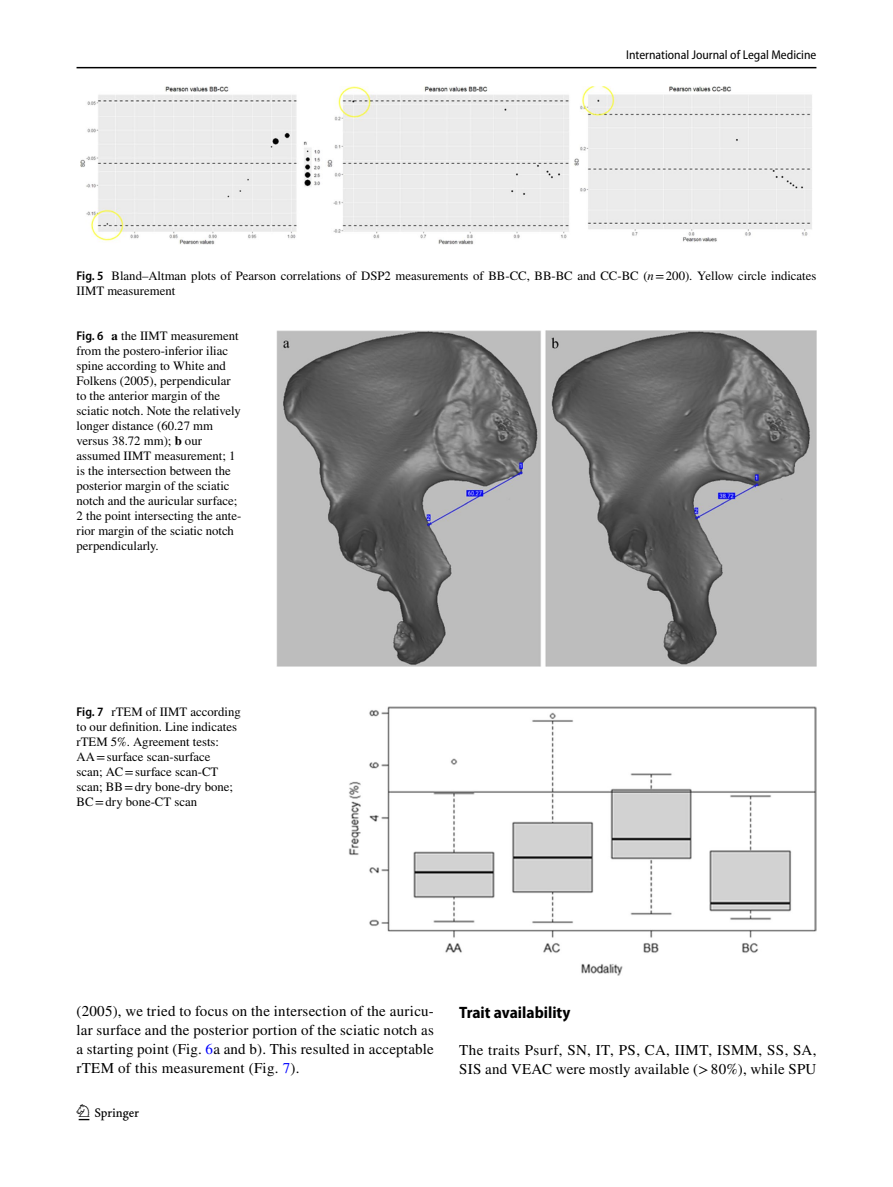
<style>
.page{position:relative;width:893px;height:1187px;background:#fff}
.page>*{position:absolute;margin:0;border:0;box-sizing:border-box;transform-origin:0 0}
.t1{font:22.5px "Springnew Regular 2";color:#000}
.t2{font:700 semi-condensed 16.5px "Myriad Pro";color:#000}
.t3{font:15px/18.8px "STIX";letter-spacing:.015em;color:#000;text-align:justify}
.t4{font:12.75px/15px "STIX";color:#000}
.t5{font:semi-condensed 12.75px "Myriad Pro";color:#000}
.s1{font-family:"Myriad Pro";font-weight:600;font-stretch:semi-condensed}
.s2{font-style:italic}
.s3{font-weight:700}
.s4{color:#00f}
</style>
<div class="page">
<hr style="left:77px;top:67px;width:739px;height:1px;background:#000">
<img style="left:81px;top:87px;width:731px;height:157px">
<img style="left:276px;top:331px;width:540px;height:335px">
<img style="left:349px;top:706px;width:467px;height:269px">
<p class="t5" style="left:626px;top:48px;width:192px">International Journal of Legal Medicine</p>
<p class="t4" style="left:77px;top:268px;width:741px"><span class="s1">Fig. 5</span> Bland–Altman plots of Pearson correlations of DSP2 measurements of BB-CC, BB-BC and CC-BC (<span class="s2">n</span>=200). Yellow circle indicates<br>IIMT measurement</p>
<p class="t4" style="left:77px;top:329px;width:166px"><span class="s1">Fig. 6</span> <span class="s3">a</span> the IIMT measurement from the postero-inferior iliac spine according to White and<br>Folkens (2005), perpendicular to the anterior margin of the sciatic notch. Note the relatively longer distance (60.27 mm versus 38.72 mm); <span class="s3">b</span> our assumed IIMT measurement; 1 is the intersection between the posterior margin of the sciatic notch and the auricular surface;<br>2 the point intersecting the ante&shy;rior margin of the sciatic notch perpendicularly.</p>
<p class="t4" style="left:77px;top:705px;width:166px"><span class="s1">Fig. 7</span> rTEM of IIMT according to our definition. Line indicates rTEM 5%. Agreement tests:<br>AA=surface scan-surface<br>scan; AC=surface scan-CT scan; BB=dry bone-dry bone;<br>BC=dry bone-CT scan</p>
<p class="t3" style="left:77px;top:1002px;width:359px">(2005), we tried to focus on the intersection of the auricu&shy;lar surface and the posterior portion of the sciatic notch as a starting point (Fig. <span class="s4">6</span>a and b). This resulted in acceptable rTEM of this measurement (Fig. <span class="s4">7</span>).</p>
<p class="t2" style="left:459px;top:1002px;width:113px">Trait availability</p>
<p class="t3" style="left:459px;top:1041px;width:359px">The traits Psurf, SN, IT, PS, CA, IIMT, ISMM, SS, SA,<br>SIS and VEAC were mostly available (&gt;80%), while SPU</p>
<h1 class="t1" style="left:79px;top:1104px;width:62px">1 3</h1>
</div>
